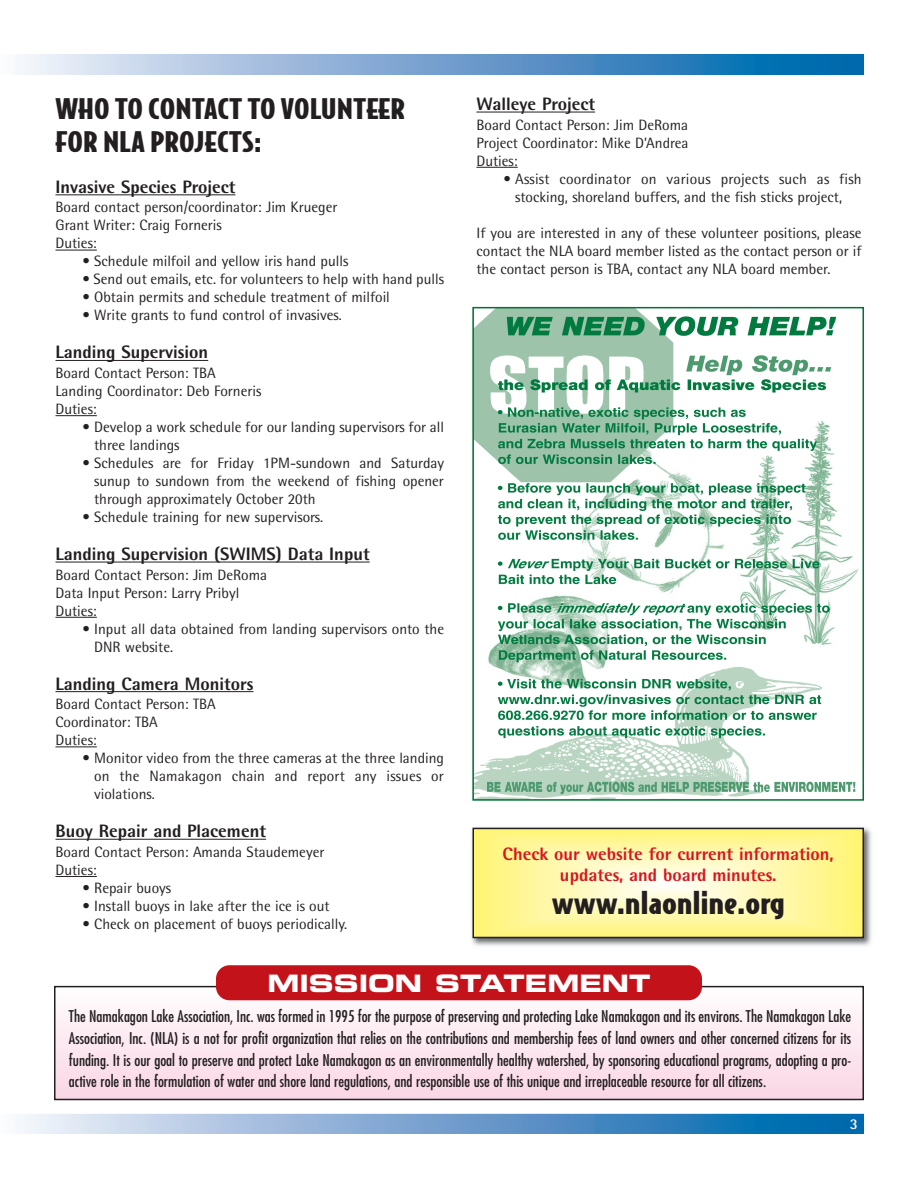
<style>
.page{position:relative;width:918px;height:1188px;background:#fff}
.page>*{position:absolute;margin:0;border:0;box-sizing:border-box;transform-origin:0 0}
.t1{font:900 30px "Bodega Sans";color:#231f20;scale:1.2 1}
.t2{font:900 27px/32.4px "Bodega Sans";color:#231f20;scale:1.2 1}
.t3{font:24px "Eurostile Bold Extended Two";color:#fff}
.t4{font:800 18px "Rotis Semi Sans";color:#231f20}
.t5{font:800 18px/21.6px "Rotis Semi Sans";color:#d7171f;text-align:center}
.t6{font:condensed 15.75px/21.8px "Futura";color:#231f20;text-align:justify}
.t7{font:15px/18px "Rotis Semi Sans";color:#231f20}
.t8{font:700 15px "Rotis Semi Sans";color:#fff}
</style>
<div class="page">
<div style="left:0;top:54px;width:864px;height:20px;background:linear-gradient(to right,#f9eff9,#005ca8)"></div>
<div style="left:0;top:1114px;width:864px;height:20px;background:linear-gradient(to right,#f9eff9,#005ca8)"></div>
<img style="left:471px;top:827px;width:401px;height:119px">
<svg style="left:475px;top:831px;width:386px;height:104px;background:#fff7a3"></svg>
<div style="left:472px;top:828px;width:392px;height:110px;border:2px solid #231f20"></div>
<div style="left:56px;top:987px;width:806px;height:112px;background:linear-gradient(to bottom,#fefdfe,#fad6e5)"></div>
<div style="left:54px;top:986px;width:810px;height:114px;border:2px solid #231f20"></div>
<div style="left:216px;top:965px;width:486px;height:35px;background:#c4121a;border-radius:14px"></div>
<img style="left:475px;top:310px;width:384px;height:488px">
<div style="left:472px;top:307px;width:392px;height:494px;border:2px solid #007236"></div>
<hr style="left:56px;top:194px;width:179px;height:1px;background:#231f20">
<hr style="left:56px;top:250px;width:41px;height:1px;background:#231f20">
<hr style="left:56px;top:360px;width:152px;height:1px;background:#231f20">
<hr style="left:56px;top:415px;width:41px;height:1px;background:#231f20">
<hr style="left:56px;top:562px;width:314px;height:1px;background:#231f20">
<hr style="left:56px;top:617px;width:41px;height:1px;background:#231f20">
<hr style="left:56px;top:691px;width:197px;height:1px;background:#231f20">
<hr style="left:56px;top:747px;width:41px;height:1px;background:#231f20">
<hr style="left:56px;top:839px;width:210px;height:1px;background:#231f20">
<hr style="left:56px;top:876px;width:41px;height:1px;background:#231f20">
<hr style="left:476px;top:112px;width:119px;height:1px;background:#231f20">
<hr style="left:476px;top:167px;width:42px;height:1px;background:#231f20">
<h2 class="t2" style="left:56px;top:95px;width:293px">WHO TO CONTACT TO VOLUNTEER<br>FOR NLA PROJECTS:</h2>
<p class="t4" style="left:55px;top:180px;width:181px">Invasive Species Project</p>
<p class="t7" style="left:56px;top:200px;width:283px">Board contact person/coordinator: Jim Krueger<br>Grant Writer: Craig Forneris<br>Duties:</p>
<p class="t7" style="left:83px;top:254px;width:267px">• Schedule milfoil and yellow iris hand pulls</p>
<p class="t7" style="left:83px;top:272px;width:363px">• Send out emails, etc. for volunteers to help with hand pulls</p>
<p class="t7" style="left:83px;top:290px;width:309px">• Obtain permits and schedule treatment of milfoil</p>
<p class="t7" style="left:83px;top:308px;width:261px">• Write grants to fund control of invasives.</p>
<p class="t4" style="left:55px;top:346px;width:154px">Landing Supervision</p>
<p class="t7" style="left:55px;top:365px;width:207px">Board Contact Person: TBA<br>Landing Coordinator: Deb Forneris<br>Duties:</p>
<p class="t7" style="left:94px;top:419px;width:352px;text-indent:-12px">• Develop a work schedule for our landing supervisors for all three landings</p>
<p class="t7" style="left:94px;top:455px;width:352px;text-align:justify;text-indent:-12px">• Schedules are for Friday 1PM-sundown and Saturday sunup to sundown from the weekend of fishing opener through approximately October 20th</p>
<p class="t7" style="left:83px;top:509px;width:242px">• Schedule training for new supervisors.</p>
<p class="t4" style="left:55px;top:547px;width:316px">Landing Supervision (SWIMS) Data Input</p>
<p class="t7" style="left:55px;top:567px;width:213px">Board Contact Person: Jim DeRoma<br>Data Input Person: Larry Pribyl<br>Duties:</p>
<p class="t7" style="left:94px;top:621px;width:352px;text-indent:-12px">• Input all data obtained from landing supervisors onto the<br>DNR website.</p>
<p class="t4" style="left:55px;top:677px;width:199px">Landing Camera Monitors</p>
<p class="t7" style="left:56px;top:697px;width:162px">Board Contact Person: TBA<br>Coordinator: TBA<br>Duties:</p>
<p class="t7" style="left:94px;top:751px;width:352px;text-align:justify;text-indent:-12px">• Monitor video from the three cameras at the three landing on the Namakagon chain and report any issues or violations.</p>
<p class="t4" style="left:55px;top:824px;width:212px">Buoy Repair and Placement</p>
<p class="t7" style="left:55px;top:844px;width:270px">Board Contact Person: Amanda Staudemeyer<br>Duties:</p>
<p class="t7" style="left:83px;top:880px;width:90px">• Repair buoys</p>
<p class="t7" style="left:83px;top:898px;width:249px">• Install buoys in lake after the ice is out</p>
<p class="t7" style="left:83px;top:916px;width:266px">• Check on placement of buoys periodically.</p>
<p class="t4" style="left:476px;top:97px;width:120px">Walleye Project</p>
<p class="t7" style="left:476px;top:117px;width:214px;text-align:justify">Board Contact Person: Jim DeRoma Project Coordinator: Mike D’Andrea Duties:</p>
<p class="t7" style="left:503px;top:171px;width:360px;text-align:center">• Assist coordinator on various projects such as fish stocking, shoreland buffers, and the fish sticks project,</p>
<p class="t7" style="left:476px;top:225px;width:387px;text-align:justify">If you are interested in any of these volunteer positions, please contact the NLA board member listed as the contact person or if the contact person is TBA, contact any NLA board member.</p>
<p class="t5" style="left:503px;top:844px;width:333px">Check our website for current information, updates, and board minutes.</p>
<h1 class="t1" style="left:552px;top:891px;width:196px">www.nlaonline.org</h1>
<h3 class="t3" style="left:267px;top:975px;width:385px">MISSION STATEMENT</h3>
<p class="t6" style="left:69px;top:1006px;width:784px">The Namakagon Lake Association, Inc. was formed in 1995 for the purpose of preserving and pro tecting Lake Namakagon and its environs. The Namakagon Lake Association, Inc. (NLA) is a not for profit organization that relies on the contributions and membership fees of land owners and other concerned citizens for its funding. It is our goal to preserve and protect Lake Namakagon as an environ men tal ly healthy watershed, by sponsoring educational programs, adopting a pro&shy;active role in the formulation of water and shore land regulations, and responsible use of this unique and irreplaceable resource for all citizens.</p>
<p class="t8" style="left:850px;top:1119px;width:10px">3</p>
</div>
